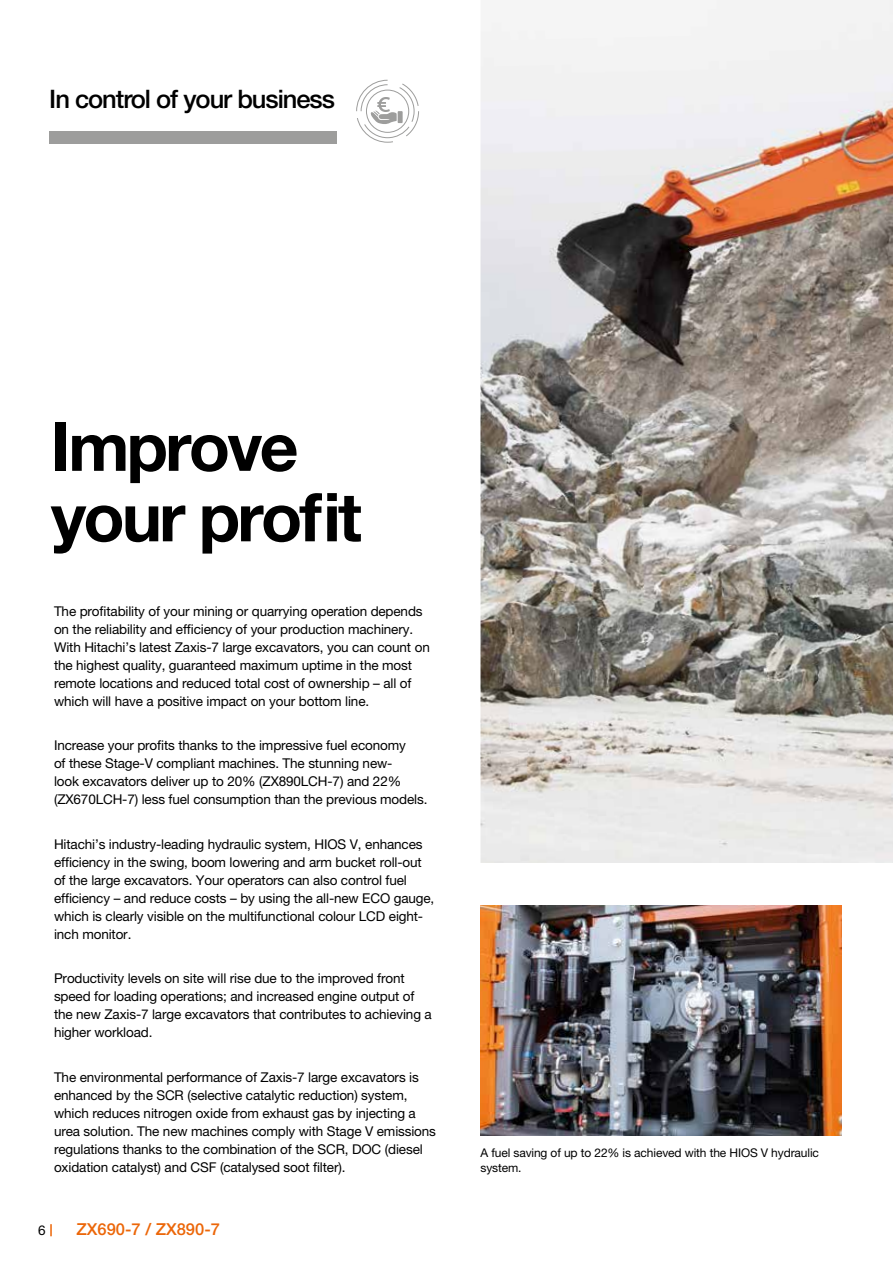
<style>
.page{position:relative;width:893px;height:1263px;background:#fff}
.page>*{position:absolute;margin:0;border:0;box-sizing:border-box;transform-origin:0 0}
.t1{font:700 67.5px/70.5px "Helvetica Neue LT Pro";letter-spacing:-.04em;color:#000}
.t2{font:500 25.5px "Helvetica Neue LT Pro";letter-spacing:-.04em;color:#000}
.t3{font:500 16.5px "Helvetica Neue LT Pro";color:#ec6608}
.t4{font:13.5px/18px "Helvetica Neue LT Pro";letter-spacing:-.01em;color:#000}
.t5{font:12px/15px "Helvetica Neue LT Pro";letter-spacing:-.01em;color:#000}
</style>
<div class="page">
<svg style="left:50px;top:1224px;width:2px;height:12px"></svg>
<div style="left:49px;top:132px;width:288px;height:12px;background:#9d9d9c"></div>
<svg style="left:356px;top:79px;width:63px;height:64px"></svg>
<img style="left:480px;top:906px;width:362px;height:229px">
<img style="left:480px;top:0;width:413px;height:863px">
<h2 class="t2" style="left:49px;top:83px;width:287px">In control of your business</h2>
<h1 class="t1" style="left:51px;top:410px;width:312px">Improve your profit</h1>
<p class="t4" style="left:54px;top:602px;width:377px">The profitability of your mining or quarrying operation depends on the reliability and efficiency of your production machinery.<br>With Hitachi’s latest Zaxis-7 large excavators, you can count on the highest quality, guaranteed maximum uptime in the most remote locations and reduced total cost of ownership – all of which will have a positive impact on your bottom line.</p>
<p class="t4" style="left:54px;top:736px;width:375px">Increase your profits thanks to the impressive fuel economy<br>of these Stage-V compliant machines. The stunning new-<br>look excavators deliver up to 20% (ZX890LCH-7) and 22% (ZX670LCH-7) less fuel consumption than the previous models.</p>
<p class="t4" style="left:54px;top:835px;width:382px">Hitachi’s industry-leading hydraulic system, HIOS V, enhances efficiency in the swing, boom lowering and arm bucket roll-out of the large excavators. Your operators can also control fuel efficiency – and reduce costs – by using the all-new ECO gauge, which is clearly visible on the multifunctional colour LCD eight&shy;inch monitor.</p>
<p class="t4" style="left:54px;top:969px;width:379px">Productivity levels on site will rise due to the improved front speed for loading operations; and increased engine output of the new Zaxis-7 large excavators that contributes to achieving a higher workload.</p>
<p class="t4" style="left:54px;top:1068px;width:383px">The environmental performance of Zaxis-7 large excavators is enhanced by the SCR (selective catalytic reduction) system, which reduces nitrogen oxide from exhaust gas by injecting a urea solution. The new machines comply with Stage V emissions regulations thanks to the combination of the SCR, DOC (diesel oxidation catalyst) and CSF (catalysed soot filter).</p>
<p class="t4" style="left:38px;top:1221px;width:9px">6</p>
<p class="t3" style="left:77px;top:1219px;width:145px">ZX690-7 / ZX890-7</p>
<p class="t5" style="left:480px;top:1145px;width:340px">A fuel saving of up to 22% is achieved with the HIOS V hydraulic system.</p>
</div>
